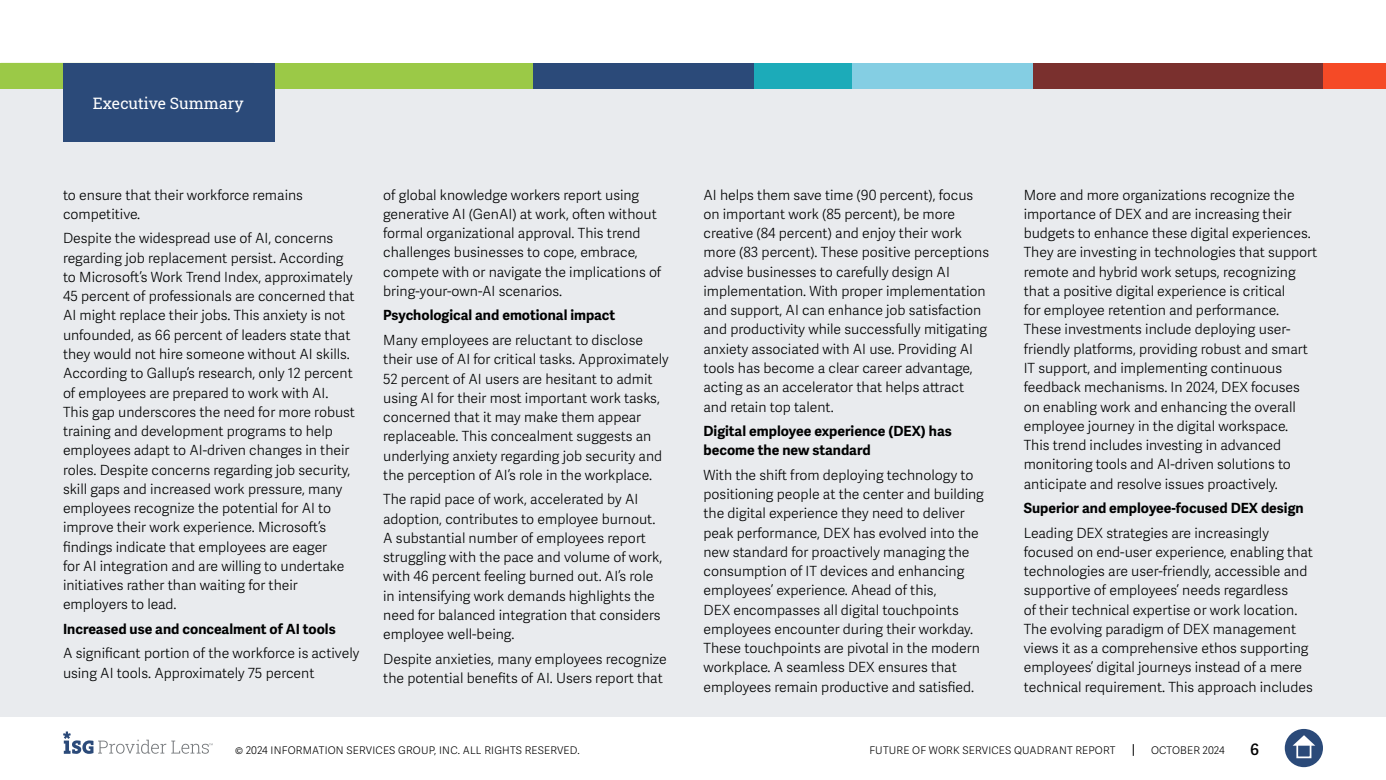
<style>
.page{position:relative;width:1386px;height:780px;background:#fff}
.page>*{position:absolute;margin:0;border:0;box-sizing:border-box;transform-origin:0 0}
.t1{font:15.75px "Roboto Slab ISG P Regular";color:#fff}
.t2{font:600 15.75px "Adelle Sans";color:#000}
.t3{font:300 14px/19.2px "Adelle Sans";color:#000101}
.t4{font:700 14px/19.2px "Adelle Sans";color:#000101}
.t5{font:300 10.5px "Adelle Sans";letter-spacing:.02em;color:#000}
</style>
<div class="page">
<div style="left:1285px;top:729px;width:38px;height:38px;background:#2b4a79;border-radius:50%"></div>
<svg style="left:1293px;top:735px;width:22px;height:10px"></svg>
<div style="left:1296px;top:743px;width:15px;height:15px;border:2px solid #fff"></div>
<svg style="left:63px;top:731px;width:150px;height:23px"></svg>
<svg style="left:1133px;top:744px;width:1px;height:12px"></svg>
<div style="left:0;top:63px;width:1386px;height:654px;background:#e9ebee"></div>
<div style="left:0;top:63px;width:533px;height:25px;background:#9bc947"></div>
<div style="left:533px;top:63px;width:223px;height:25px;background:#2b4a79"></div>
<div style="left:850px;top:63px;width:184px;height:25px;background:#84cee3"></div>
<div style="left:1323px;top:63px;width:63px;height:25px;background:#f54a26"></div>
<div style="left:1033px;top:63px;width:290px;height:25px;background:#7a302e"></div>
<div style="left:754px;top:63px;width:98px;height:25px;background:#1cabb9"></div>
<div style="left:63px;top:63px;width:211px;height:79px;background:#2b4a79"></div>
<p class="t1" style="left:93px;top:92px;width:152px">Executive Summary</p>
<p class="t3" style="left:63px;top:185px;width:241px">to ensure that their workforce remains competitive.</p>
<p class="t3" style="left:63px;top:229px;width:294px">Despite the widespread use of AI, concerns regarding job replacement persist. According to Microsoft’s Work Trend Index, approximately 45 percent of professionals are concerned that AI might replace their jobs. This anxiety is not unfounded, as 66 percent of leaders state that they would not hire someone without AI skills.<br>According to Gallup’s research, only 12 percent of employees are prepared to work with AI.<br>This gap underscores the need for more robust training and development programs to help employees adapt to AI-driven changes in their roles. Despite concerns regarding job security, skill gaps and increased work pressure, many employees recognize the potential for AI to improve their work experience. Microsoft’s findings indicate that employees are eager<br>for AI integration and are willing to undertake initiatives rather than waiting for their employers to lead.</p>
<p class="t4" style="left:63px;top:619px;width:274px">Increased use and concealment of AI tools</p>
<p class="t3" style="left:63px;top:644px;width:298px">A significant portion of the workforce is actively using AI tools. Approximately 75 percent</p>
<p class="t3" style="left:383px;top:185px;width:280px">of global knowledge workers report using generative AI (GenAI) at work, often without formal organizational approval. This trend challenges businesses to cope, embrace, compete with or navigate the implications of bring-your-own-AI scenarios.</p>
<p class="t4" style="left:383px;top:306px;width:234px">Psychological and emotional impact</p>
<p class="t3" style="left:383px;top:331px;width:287px">Many employees are reluctant to disclose their use of AI for critical tasks. Approximately 52 percent of AI users are hesitant to admit using AI for their most important work tasks, concerned that it may make them appear replaceable. This concealment suggests an underlying anxiety regarding job security and the perception of AI’s role in the workplace.</p>
<p class="t3" style="left:383px;top:490px;width:281px">The rapid pace of work, accelerated by AI adoption, contributes to employee burnout.<br>A substantial number of employees report struggling with the pace and volume of work, with 46 percent feeling burned out. AI’s role in intensifying work demands highlights the need for balanced integration that considers employee well-being.</p>
<p class="t3" style="left:383px;top:649px;width:285px">Despite anxieties, many employees recognize the potential benefits of AI. Users report that</p>
<p class="t3" style="left:704px;top:185px;width:287px">AI helps them save time (90 percent), focus on important work (85 percent), be more creative (84 percent) and enjoy their work more (83 percent). These positive perceptions advise businesses to carefully design AI implementation. With proper implementation and support, AI can enhance job satisfaction and productivity while successfully mitigating anxiety associated with AI use. Providing AI tools has become a clear career advantage, acting as an accelerator that helps attract and retain top talent.</p>
<p class="t4" style="left:704px;top:422px;width:250px">Digital employee experience (DEX) has become the new standard</p>
<p class="t3" style="left:704px;top:465px;width:282px">With the shift from deploying technology to positioning people at the center and building the digital experience they need to deliver peak performance, DEX has evolved into the new standard for proactively managing the consumption of IT devices and enhancing employees’ experience. Ahead of this,<br>DEX encompasses all digital touchpoints employees encounter during their workday.<br>These touchpoints are pivotal in the modern workplace. A seamless DEX ensures that employees remain productive and satisfied.</p>
<p class="t3" style="left:1024px;top:185px;width:295px">More and more organizations recognize the importance of DEX and are increasing their budgets to enhance these digital experiences.<br>They are investing in technologies that support remote and hybrid work setups, recognizing that a positive digital experience is critical<br>for employee retention and performance.<br>These investments include deploying user&shy;friendly platforms, providing robust and smart IT support, and implementing continuous feedback mechanisms. In 2024, DEX focuses on enabling work and enhancing the overall employee journey in the digital workspace.<br>This trend includes investing in advanced monitoring tools and AI-driven solutions to anticipate and resolve issues proactively.</p>
<p class="t4" style="left:1024px;top:499px;width:281px">Superior and employee-focused DEX design</p>
<p class="t3" style="left:1024px;top:523px;width:291px">Leading DEX strategies are increasingly focused on end-user experience, enabling that technologies are user-friendly, accessible and supportive of employees’ needs regardless<br>of their technical expertise or work location.<br>The evolving paradigm of DEX management views it as a comprehensive ethos supporting employees’ digital journeys instead of a mere technical requirement. This approach includes</p>
<p class="t5" style="left:235px;top:744px;width:346px">© 2024 INFORMATION SERVICES GROUP, INC. ALL RIGHTS RESERVED.</p>
<p class="t5" style="left:869px;top:744px;width:248px">FUTURE OF WORK SERVICES QUADRANT REPORT</p>
<p class="t5" style="left:1151px;top:744px;width:75px">OCTOBER 2024</p>
<p class="t2" style="left:1250px;top:740px;width:10px">6</p>
</div>
